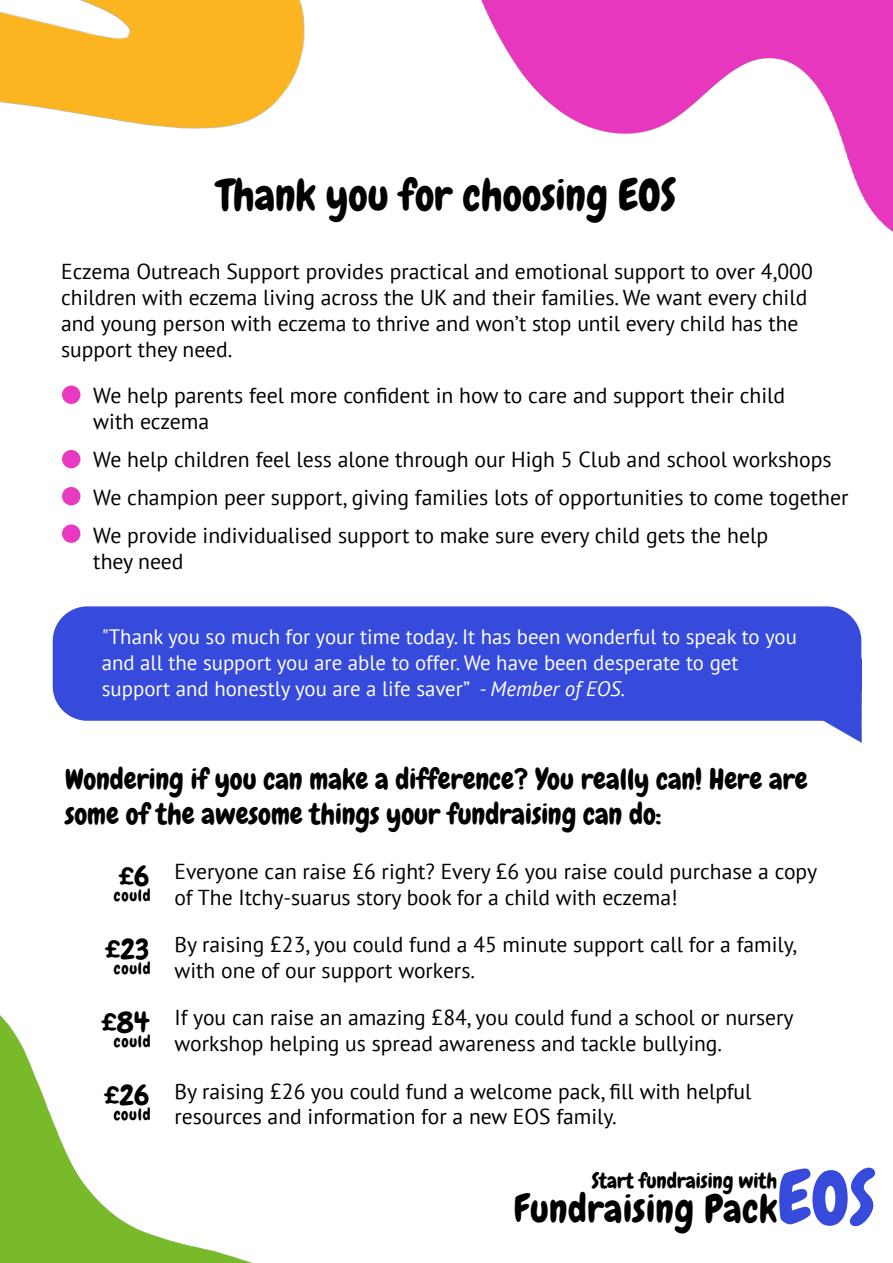
<style>
.page{position:relative;width:893px;height:1263px;background:#fff}
.page>*{position:absolute;margin:0;border:0;box-sizing:border-box;transform-origin:0 0}
.t1{font:73.2px "Chewy";color:#364adc}
.t2{font:43.2px "Chewy";color:#000}
.t3{font:38.7px "Chewy";letter-spacing:.015em;color:#000}
.t4{font:28.8px/34.5px "Chewy";color:#000}
.t5{font:21.75px/37.8px "PT Sans";color:#000}
.t6{font:21.6px/26px "PT Sans";color:#000}
.t7{font:21.15px "Chewy";color:#000}
.t8{font:20.85px/26.1px "PT Sans";color:#fff}
.t9{font:16.2px "Chewy";letter-spacing:.045em;color:#000}
.s1{font-style:italic}
</style>
<div class="page">
<img style="left:481px;top:0;width:412px;height:232px">
<img style="left:0;top:0;width:305px;height:129px">
<div style="left:62px;top:385px;width:18px;height:19px;background:#e939c1;border-radius:50%"></div>
<div style="left:62px;top:450px;width:18px;height:18px;background:#e939c1;border-radius:50%"></div>
<div style="left:62px;top:524px;width:18px;height:19px;background:#e939c1;border-radius:50%"></div>
<div style="left:62px;top:487px;width:18px;height:18px;background:#e939c1;border-radius:50%"></div>
<img style="left:824px;top:721px;width:37px;height:21px">
<div style="left:53px;top:606px;width:808px;height:115px;background:#364adc"></div>
<img style="left:0;top:1015px;width:253px;height:248px">
<h2 class="t2" style="left:217px;top:167px;width:461px">Thank you for choosing EOS</h2>
<p class="t6" style="left:61px;top:258px;width:753px">Eczema Outreach Support provides practical and emotional support to over 4,000 children with eczema living across the UK and their families. We want every child and young person with eczema to thrive and won’t stop until every child has the support they need.</p>
<p class="t5" style="left:93px;top:382px;width:693px;line-height:26.1px">We help parents feel more confident in how to care and support their child with eczema</p>
<p class="t5" style="left:93px;top:440px;width:757px">We help children feel less alone through our High 5 Club and school workshops<br>We champion peer support, giving families lots of opportunities to come together<br>We provide individualised support to make sure every child gets the help</p>
<p class="t5" style="left:93px;top:542px;width:92px">they need</p>
<p class="t8" style="left:102px;top:623px;width:697px">"Thank you so much for your time today. It has been wonderful to speak to you and all the support you are able to offer. We have been desperate to get support and honestly you are a life saver” <span class="s1">- Member of EOS.</span></p>
<h3 class="t4" style="left:65px;top:762px;width:744px">Wondering if you can make a difference? You really can! Here are some of the awesome things your fundraising can do:</h3>
<h3 class="t4" style="left:119px;top:859px;width:32px">£6</h3>
<p class="t9" style="left:114px;top:885px;width:38px">could</p>
<h3 class="t4" style="left:106px;top:932px;width:45px">£23</h3>
<p class="t9" style="left:114px;top:958px;width:38px">could</p>
<h3 class="t4" style="left:102px;top:1005px;width:49px">£84</h3>
<p class="t9" style="left:114px;top:1031px;width:38px">could</p>
<h3 class="t4" style="left:104px;top:1078px;width:46px">£26</h3>
<p class="t9" style="left:114px;top:1104px;width:38px">could</p>
<p class="t6" style="left:175px;top:858px;width:644px">Everyone can raise £6 right? Every £6 you raise could purchase a copy of The Itchy-suarus story book for a child with eczema!</p>
<p class="t6" style="left:175px;top:931px;width:624px">By raising £23, you could fund a 45 minute support call for a family, with one of our support workers.</p>
<p class="t6" style="left:175px;top:1004px;width:621px">If you can raise an amazing £84, you could fund a school or nursery workshop helping us spread awareness and tackle bullying.</p>
<p class="t6" style="left:175px;top:1077px;width:578px">By raising £26 you could fund a welcome pack, fill with helpful resources and information for a new EOS family.</p>
<p class="t7" style="left:592px;top:1167px;width:187px">Start fundraising with</p>
<h1 class="t1" style="left:777px;top:1152px;width:100px">EOS</h1>
<h3 class="t3" style="left:514px;top:1184px;width:265px">Fundraising Pack</h3>
</div>
